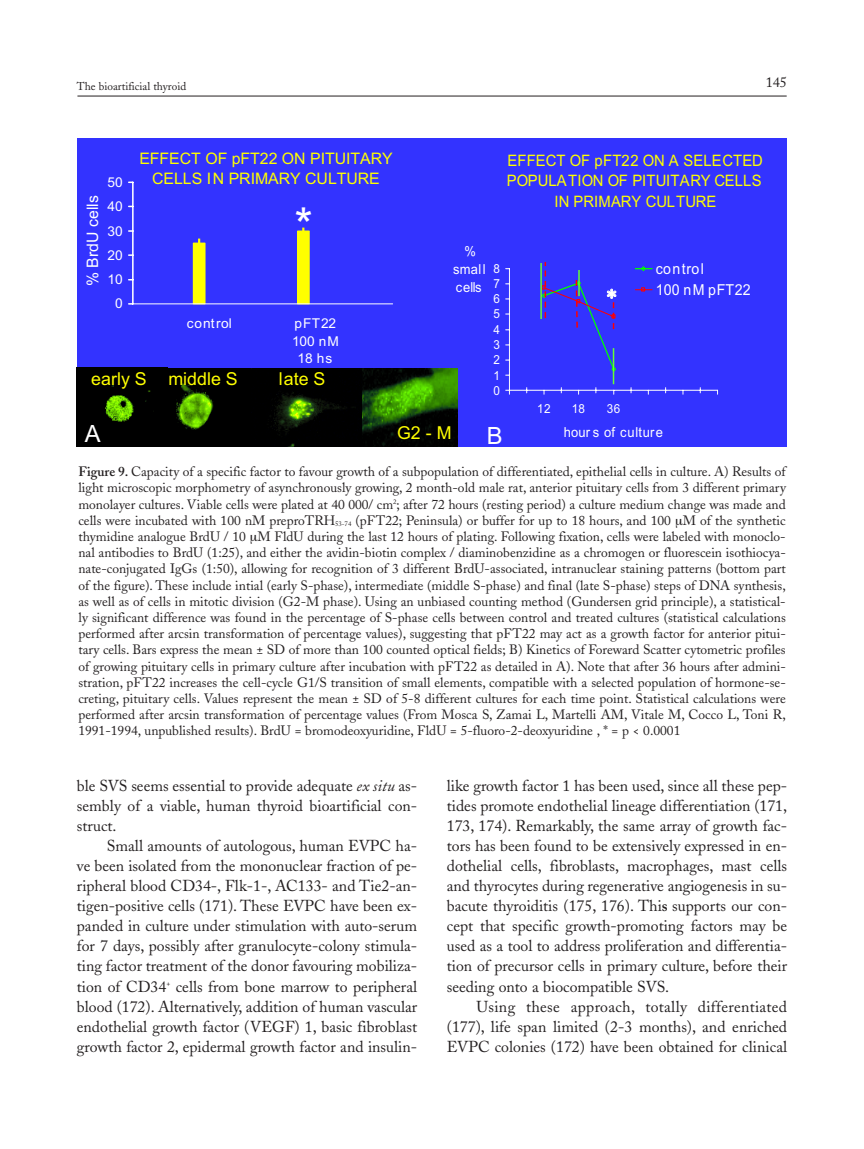
<style>
.page{position:relative;width:864px;height:1149px;background:#fff}
.page>*{position:absolute;margin:0;border:0;box-sizing:border-box;transform-origin:0 0}
.t1{font:47.55px "Arial";color:#fff}
.t2{font:23.7px "Arial";color:#fff}
.t3{font:17.85px "Arial";color:#ff0}
.t4{font:15.9px/19px "Arial";color:#ff0;text-align:center}
.t5{font:15.9px "Arial";color:#fff}
.t6{font:15.75px/20.1px "Adobe Caslon";color:#231f20;text-align:justify}
.t7{font:15.75px/20.4px "Arial";color:#ff0;text-align:center;scale:.94 1}
.t8{font:15.15px/21px "Arial";letter-spacing:.04em;color:#fff;scale:.94 1}
.t9{font:14.25px "Adobe Caslon";color:#231f20}
.t10{font:13.8px/18px "Arial";letter-spacing:.015em;color:#fff;text-align:center;scale:.94 1}
.t11{font:13.5px/16.2px "Adobe Caslon";color:#231f20;text-align:justify}
.t12{font:13.5px/17.1px "Arial";letter-spacing:.02em;color:#fff;text-align:center}
.t13{font:13.5px "Arial";letter-spacing:.04em;color:#fff}
.t14{font:12.45px "Arial";color:#fff;scale:.94 1}
.t15{font:11.25px "Adobe Caslon";color:#231f20}
.s1{font-weight:600}
.s2{font-style:italic}
</style>
<div class="page">
<svg style="left:76px;top:95px;width:711px;height:352px;background:#494bdc"></svg>
<svg style="left:541px;top:261px;width:75px;height:111px;background:#3939f0"></svg>
<p class="t15" style="left:77px;top:82px;width:111px">The bioartificial thyroid</p>
<p class="t9" style="left:766px;top:76px;width:23px">145</p>
<p class="t5" style="left:83px;top:286px;width:92px;rotate:-90deg">% BrdU cells</p>
<p class="t12" style="left:107px;top:174px;width:17px">50</p>
<p class="t12" style="left:107px;top:198px;width:17px">40</p>
<p class="t12" style="left:107px;top:222px;width:17px">30</p>
<p class="t12" style="left:107px;top:246px;width:17px">20</p>
<p class="t12" style="left:107px;top:271px;width:17px">10</p>
<p class="t12" style="left:115px;top:295px;width:9px">0</p>
<p class="t4" style="left:139px;top:149px;width:255px">EFFECT OF pFT22 ON PITUITARY<br>CELLS IN PRIMARY CULTURE</p>
<h1 class="t1" style="left:295px;top:198px;width:20px">*</h1>
<p class="t13" style="left:187px;top:316px;width:47px">control</p>
<p class="t12" style="left:292px;top:315px;width:49px">pFT22<br>100 nM<br>18 hs</p>
<h3 class="t3" style="left:91px;top:368px;width:148px">early S middle S</h3>
<h3 class="t3" style="left:279px;top:368px;width:48px">late S</h3>
<p class="t7" style="left:507px;top:150px;width:274px">EFFECT OF pFT22 ON A SELECTED<br>POPULATION OF PITUITARY CELLS<br>IN PRIMARY CULTURE</p>
<p class="t10" style="left:453px;top:242px;width:36px">% small cells</p>
<p class="t14" style="left:493px;top:261px;width:8px">8</p>
<p class="t14" style="left:493px;top:277px;width:8px">7</p>
<p class="t14" style="left:493px;top:292px;width:8px">6</p>
<p class="t14" style="left:493px;top:307px;width:8px">5</p>
<p class="t14" style="left:493px;top:323px;width:8px">4</p>
<p class="t14" style="left:493px;top:338px;width:8px">3</p>
<p class="t14" style="left:493px;top:353px;width:8px">2</p>
<p class="t14" style="left:493px;top:368px;width:8px">1</p>
<p class="t14" style="left:493px;top:383px;width:8px">0</p>
<p class="t8" style="left:656px;top:258px;width:102px">control<br>100 nM pFT22</p>
<h2 class="t2" style="left:85px;top:419px;width:17px">A</h2>
<h2 class="t2" style="left:487px;top:421px;width:17px">B</h2>
<h3 class="t3" style="left:397px;top:422px;width:56px">G2 - M</h3>
<p class="t14" style="left:537px;top:401px;width:16px">12</p>
<p class="t14" style="left:572px;top:401px;width:16px">18</p>
<p class="t14" style="left:607px;top:401px;width:16px">36</p>
<p class="t10" style="left:564px;top:423px;width:107px">hour s of culture</p>
<p class="t11" style="left:78px;top:465px;width:709px"><span class="s1">Figure 9.</span> Capacity of a specific factor to favour growth of a subpopulation of differentiated, epithelial cells in culture. A) Results of light microscopic morphometry of asynchronously growing, 2 month-old male rat, anterior pituitary cells from 3 different primary monolayer cultures. Viable cells were plated at 40 000/ cm<sup>2</sup>; after 72 hours (resting period) a culture medium change was made and cells were incubated with 100 nM preproTRH<sub>53-74</sub> (pFT22; Peninsula) or buffer for up to 18 hours, and 100 M of the synthetic thymidine analogue BrdU / 10 M FldU during the last 12 hours of plating. Following fixation, cells were labeled with monoclo&shy;nal antibodies to BrdU (1:25), and either the avidin-biotin complex / diaminobenzidine as a chromogen or fluorescein isothiocya&shy;nate-conjugated IgGs (1:50), allowing for recognition of 3 different BrdU-associated, intranuclear staining patterns (bottom part of the figure). These include intial (early S-phase), intermediate (middle S-phase) and final (late S-phase) steps of DNA synthesis, as well as of cells in mitotic division (G2-M phase). Using an unbiased counting method (Gundersen grid principle), a statistical&shy;ly significant difference was found in the percentage of S-phase cells between control and treated cultures (statistical calculations performed after arcsin transformation of percentage values), suggesting that pFT22 may act as a growth factor for anterior pitui&shy;tary cells. Bars express the mean ± SD of more than 100 counted optical fields; B) Kinetics of Foreward Scatter cytometric profiles of growing pituitary cells in primary culture after incubation with pFT22 as detailed in A). Note that after 36 hours after admini&shy;stration, pFT22 increases the cell-cycle G1/S transition of small elements, compatible with a selected population of hormone-se&shy;creting, pituitary cells. Values represent the mean ± SD of 5-8 different cultures for each time point. Statistical calculations were performed after arcsin transformation of percentage values (From Mosca S, Zamai L, Martelli AM, Vitale M, Cocco L, Toni R, 1991-1994, unpublished results). BrdU = bromodeoxyuridine, FldU = 5-fluoro-2-deoxyuridine , * = p &lt; 0.0001</p>
<p class="t6" style="left:77px;top:777px;width:342px">ble SVS seems essential to provide adequate <span class="s2">ex situ</span> as&shy;sembly of a viable, human thyroid bioartificial con&shy;struct.</p>
<p class="t6" style="left:77px;top:837px;width:342px;text-indent:30px">Small amounts of autologous, human EVPC ha&shy;ve been isolated from the mononuclear fraction of pe&shy;ripheral blood CD34-, Flk-1-, AC133- and Tie2-an&shy;tigen-positive cells (171). These EVPC have been ex&shy;panded in culture under stimulation with auto-serum for 7 days, possibly after granulocyte-colony stimula&shy;ting factor treatment of the donor favouring mobiliza&shy;tion of CD34<sup>+</sup> cells from bone marrow to peripheral blood (172). Alternatively, addition of human vascular endothelial growth factor (VEGF) 1, basic fibroblast growth factor 2, epidermal growth factor and insulin-</p>
<p class="t6" style="left:447px;top:777px;width:342px">like growth factor 1 has been used, since all these pep&shy;tides promote endothelial lineage differentiation (171, 173, 174). Remarkably, the same array of growth fac&shy;tors has been found to be extensively expressed in en&shy;dothelial cells, fibroblasts, macrophages, mast cells and thyrocytes during regenerative angiogenesis in su&shy;bacute thyroiditis (175, 176). Thi<span class="s1">s</span> supports our con&shy;cept that specific growth-promoting factors may be used as a tool to address proliferation and differentia&shy;tion of precursor cells in primary culture, before their seeding onto a biocompatible SVS.</p>
<p class="t6" style="left:447px;top:998px;width:342px;text-indent:30px">Using these approach, totally differentiated (177), life span limited (2-3 months), and enriched EVPC colonies (172) have been obtained for clinical</p>
</div>
